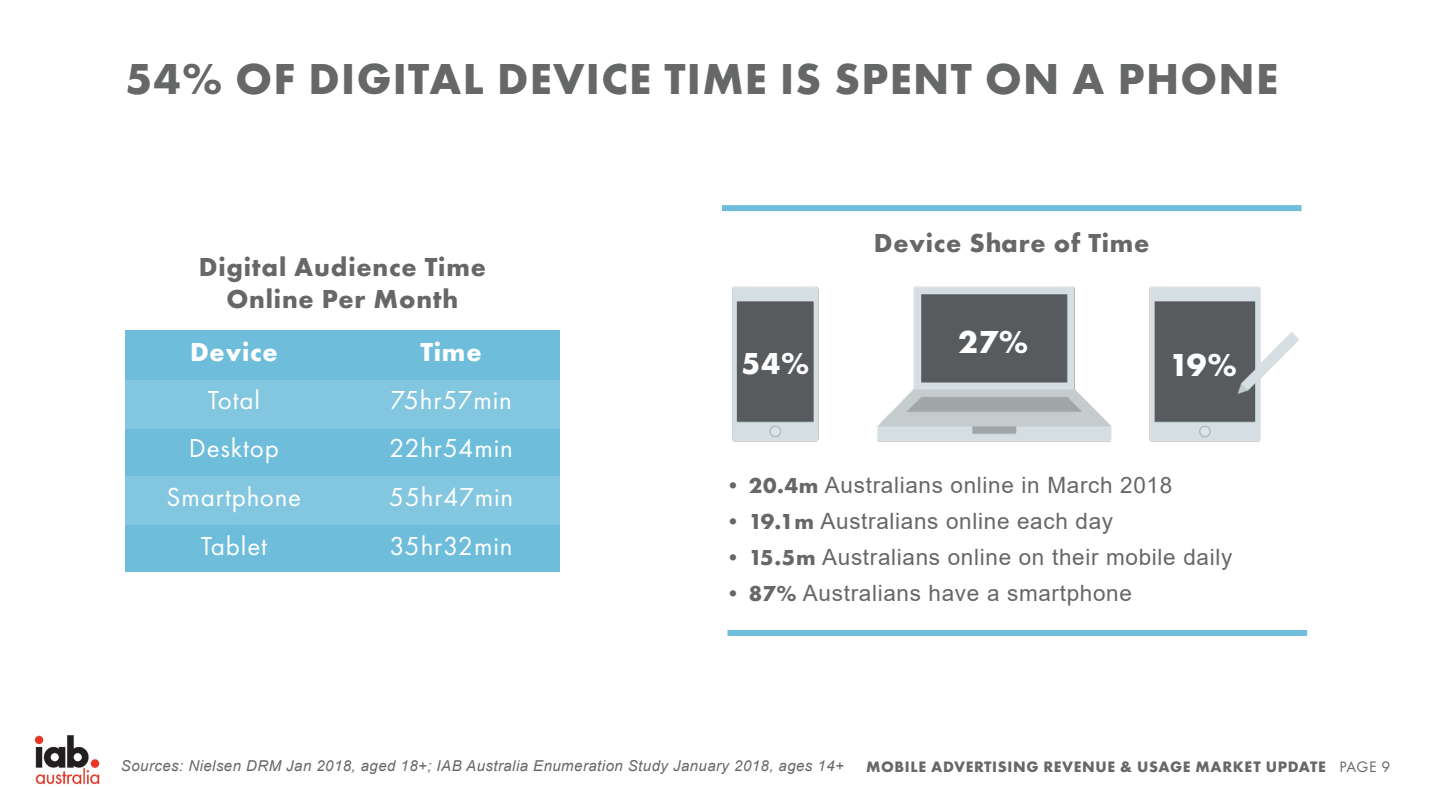
<style>
.page{position:relative;width:1440px;height:810px;background:#fff}
.page>*{position:absolute;margin:0;border:0;box-sizing:border-box;transform-origin:0 0}
.t1{font:700 45px "Futura PT";letter-spacing:.03em;color:#656867}
.t2{font:700 33px "Futura PT";color:#fff}
.t3{font:700 31.5px "Futura PT";color:#fff}
.t4{font:27px/48.6px "Futura PT";letter-spacing:.03em;color:#fff;text-align:center}
.t5{font:700 27px/32.4px "Futura PT";letter-spacing:.03em;color:#656867;text-align:center}
.t6{font:700 27px "Futura PT";letter-spacing:.03em;color:#fff}
.t7{font:22.5px "Arial";letter-spacing:.03em;color:#656867}
.t8{font:700 15.75px "Futura PT";letter-spacing:.04em;color:#656867}
.t9{font:italic 15px "Arial";letter-spacing:.03em;color:#656867}
.s1{font-family:"Futura PT";font-weight:700}
.s2{font-weight:400}
</style>
<div class="page">
<img style="left:732px;top:286px;width:567px;height:156px">
<div style="left:125px;top:330px;width:435px;height:242px;background:#6ebddb"></div>
<div style="left:125px;top:380px;width:435px;height:48px;background:#83c6e0"></div>
<div style="left:125px;top:476px;width:435px;height:49px;background:#83c6e0"></div>
<div style="left:722px;top:205px;width:580px;height:6px;background:#6ebddb"></div>
<div style="left:728px;top:630px;width:579px;height:6px;background:#6ebddb"></div>
<img style="left:34px;top:735px;width:66px;height:49px">
<h1 class="t1" style="left:125px;top:50px;width:1154px">54% OF DIGITAL DEVICE TIME IS SPENT ON A PHONE</h1>
<p class="t5" style="left:199px;top:250px;width:289px">Digital Audience Time<br>Online Per Month</p>
<p class="t6" style="left:190px;top:335px;width:89px">Device</p>
<p class="t6" style="left:420px;top:335px;width:63px">Time</p>
<p class="t4" style="left:389px;top:376px;width:126px;text-align:justify">75hr57min 22hr54min 55hr47min 35hr32min</p>
<p class="t4" style="left:167px;top:376px;width:136px">Total<br>Desktop<br>Smartphone<br>Tablet</p>
<h3 class="t3" style="left:741px;top:343px;width:69px">54%</h3>
<p class="t5" style="left:874px;top:226px;width:277px">Device Share of Time</p>
<h2 class="t2" style="left:958px;top:321px;width:72px">27%</h2>
<h2 class="t2" style="left:1169px;top:343px;width:69px">19%</h2>
<p class="t7" style="left:722px;top:470px;width:452px"><span class="s1">• 20.4m</span> Australians online in March 2018</p>
<p class="t7" style="left:722px;top:506px;width:393px"><span class="s1">• 19.1m</span> Australians online each day</p>
<p class="t7" style="left:722px;top:542px;width:512px"><span class="s1">• 15.5m</span> Australians online on their mobile daily</p>
<p class="t7" style="left:722px;top:578px;width:412px"><span class="s1">• 87%</span> Australians have a smartphone</p>
<p class="t9" style="left:121px;top:756px;width:724px">Sources: Nielsen DRM Jan 2018, aged 18+; IAB Australia Enumeration Study January 2018, ages 14+</p>
<p class="t8" style="left:866px;top:756px;width:526px">MOBILE ADVERTISING REVENUE &amp; USAGE MARKET UPDATE <span class="s2">PAGE 9</span></p>
</div>
